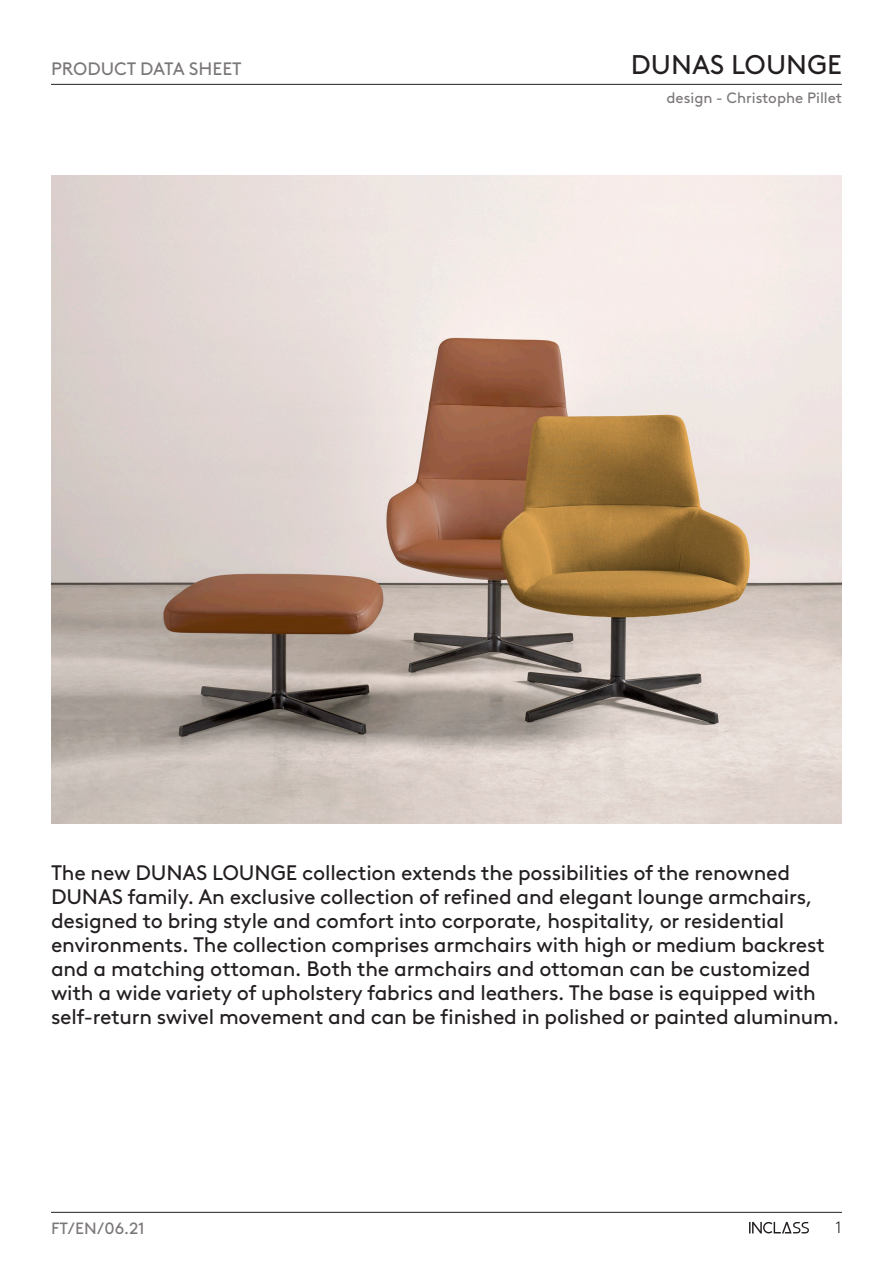
<style>
.page{position:relative;width:893px;height:1263px;background:#fff}
.page>*{position:absolute;margin:0;border:0;box-sizing:border-box;transform-origin:0 0}
.t1{font:27px "Brown LL";color:#231f20}
.Texto_coleccion{font:21px/24px "Brown LL";letter-spacing:-.01em;color:#231f20}
.t2{font:18px "Brown LL";color:#7b7778}
.t3{font:16.35px "Brown LL";color:#7b7778}
.t4{font:300 16.35px "Brown LL";color:#231f20}
.t5{font:15px "Brown LL";color:#7b7778}
</style>
<div class="page">
<hr style="left:51px;top:1212px;width:791px;height:1px;background:#231f20">
<svg style="left:749px;top:1222px;width:60px;height:11px"></svg>
<hr style="left:51px;top:84px;width:791px;height:1px;background:#231f20">
<img style="left:51px;top:176px;width:790px;height:648px">
<p class="t2" style="left:51px;top:55px;width:192px">PRODUCT DATA SHEET</p>
<p class="t1" style="left:631px;top:45px;width:213px">DUNAS LOUNGE</p>
<p class="t5" style="left:667px;top:86px;width:177px">design - Christophe Pillet</p>
<p class="Texto_coleccion" style="left:51px;top:859px;width:789px">The new DUNAS LOUNGE collection extends the possibilities of the renowned DUNAS family. An exclusive collection of refined and elegant lounge armchairs, designed to bring style and comfort into corporate, hospitality, or residential environments. The collection comprises armchairs with high or medium backrest and a matching ottoman. Both the armchairs and ottoman can be customized with a wide variety of upholstery fabrics and leathers. The base is equipped with self-return swivel movement and can be finished in polished or painted aluminum.</p>
<p class="t3" style="left:51px;top:1216px;width:95px">FT/EN/06.21</p>
<p class="t4" style="left:836px;top:1216px;width:7px">1</p>
</div>
